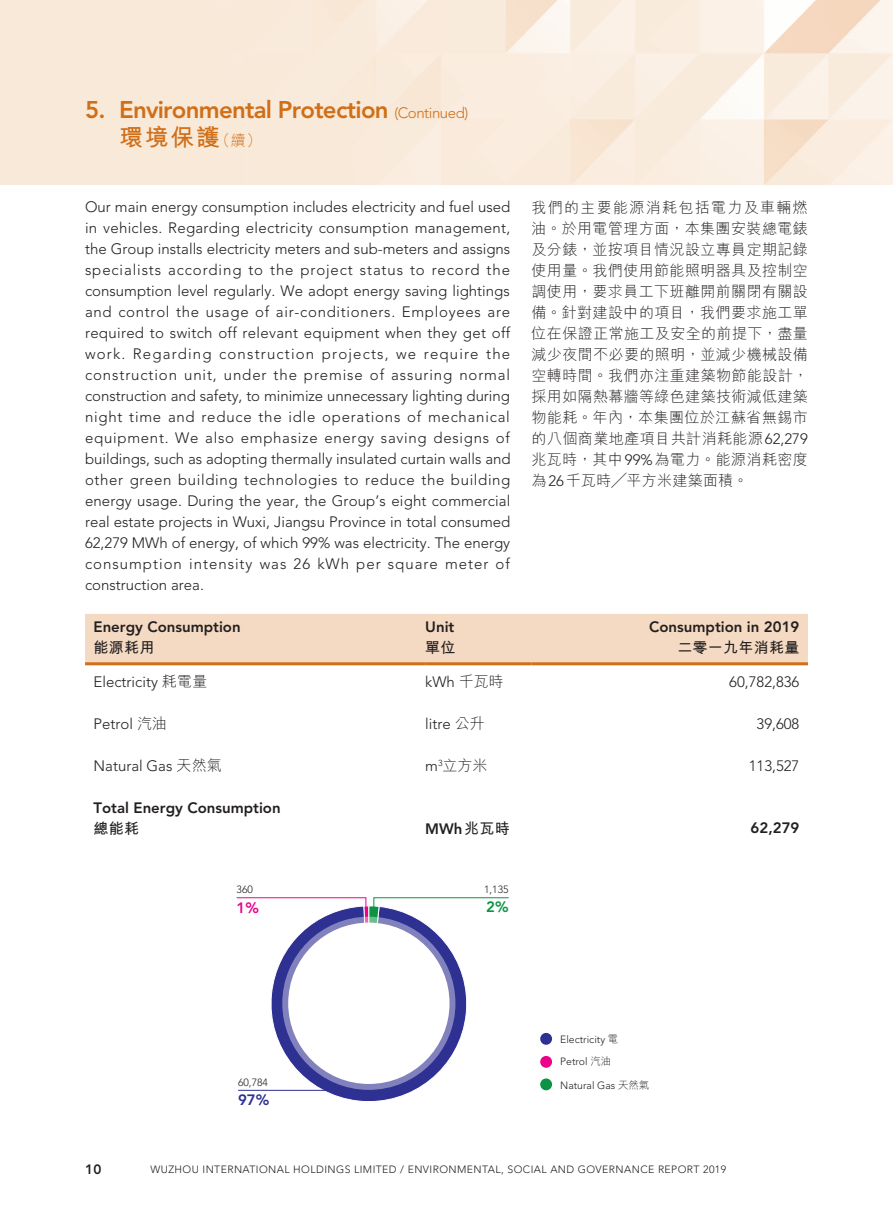
<style>
.page{position:relative;width:893px;height:1212px;background:#fff}
.page>*{position:absolute;margin:0;border:0;box-sizing:border-box;transform-origin:0 0}
.t1{font:800 24px "Avenir LT Std";letter-spacing:-.03em;color:#d06f18}
.t2{font:700 24px "M Hei HK";color:#d06f18}
._00_txt_E{font:300 15px/21px "Avenir LT Std";color:#231f20;text-align:justify}
._000_txt_C{font:300 15px/21px "M Hei HK";letter-spacing:.03em;color:#231f20;text-align:justify}
._50_Table_txt{font:800 15px "Avenir LT Std";color:#231f20}
._50_Table_txt-2{font:300 15px "Avenir LT Std";color:#231f20}
._50_Table_txt-3{font:700 15px "M Hei HK";letter-spacing:.02em;color:#231f20}
._000_txt_C-2{font:800 15px "Avenir LT Std";color:#231f20}
._00_txt_E-2{font:300 15px "M Hei HK";color:#231f20}
.t3{font:800 15px "Avenir LT Std";color:#2e3092}
.t4{font:800 15px "Avenir LT Std";color:#ed028c}
.t5{font:800 15px "Avenir LT Std";color:#0d9344}
.t6{font:800 13.5px "Avenir LT Std";color:#231f20}
.t7{font:300 10.5px "Avenir LT Std";letter-spacing:.04em;color:#231f20}
.t8{font:300 10.5px/22.5px "Avenir LT Std";color:#231f20}
.s1{font-weight:300;font-size:15px}
.s2{font-family:"Avenir LT Std"}
.s3{font-family:"M Hei HK"}
.s4{font-family:"M Hei HK";font-weight:700}
</style>
<div class="page">
<div style="left:85px;top:614px;width:723px;height:48px;background:#f5dac3"></div>
<hr style="left:85px;top:662px;width:340px;height:3px;background:#d06f18">
<hr style="left:425px;top:662px;width:106px;height:3px;background:#d06f18">
<hr style="left:531px;top:662px;width:277px;height:3px;background:#d06f18">
<div style="left:540px;top:1033px;width:12px;height:12px;background:#2e3092;border-radius:50%"></div>
<div style="left:540px;top:1056px;width:12px;height:12px;background:#ed028c;border-radius:50%"></div>
<div style="left:540px;top:1078px;width:12px;height:12px;background:#0d9344;border-radius:50%"></div>
<svg style="left:237px;top:897px;width:272px;height:205px"></svg>
<p class="t1" style="left:85px;top:95px;width:385px">5. Environmental Protection <span class="s1">(Continued)</span></p>
<p class="t2" style="left:119px;top:120px;width:144px">環境保護<span class="s1">（續）</span></p>
<p class="_00_txt_E" style="left:85px;top:197px;width:427px">Our main energy consumption includes electricity and fuel used in vehicles. Regarding electricity consumption management, the Group installs electricity meters and sub-meters and assigns specialists according to the project status to record the consumption level regularly. We adopt energy saving lightings and control the usage of air-conditioners. Employees are required to switch off relevant equipment when they get off work. Regarding construction projects, we require the construction unit, under the premise of assuring normal construction and safety, to minimize unnecessary lighting during night time and reduce the idle operations of mechanical equipment. We also emphasize energy saving designs of buildings, such as adopting thermally insulated curtain walls and other green building technologies to reduce the building energy usage. During the year, the Group’s eight commercial real estate projects in Wuxi, Jiangsu Province in total consumed 62,279 MWh of energy, of which 99% was electricity. The energy consumption intensity was 26 kWh per square meter of construction area.</p>
<p class="_50_Table_txt" style="left:94px;top:618px;width:149px">Energy Consumption</p>
<p class="_50_Table_txt-3" style="left:94px;top:637px;width:62px">能源耗用</p>
<p class="_50_Table_txt" style="left:425px;top:618px;width:31px">Unit</p>
<p class="_50_Table_txt-3" style="left:425px;top:637px;width:32px">單位</p>
<p class="_000_txt_C" style="left:531px;top:197px;width:278px">我們的主要能源消耗包括電力及車輛燃油。於用電管理方面，本集團安裝總電錶及分錶，並按項目情況設立專員定期記錄使用量。我們使用節能照明器具及控制空調使用，要求員工下班離開前關閉有關設備。針對建設中的項目，我們要求施工單位在保證正常施工及安全的前提下，盡量減少夜間不必要的照明，並減少機械設備空轉時間。我們亦注重建築物節能設計，採用如隔熱幕牆等綠色建築技術減低建築物能耗。年內，本集團位於江蘇省無錫市的八個商業地產項目共計消耗能源<span class="s2">62,279</span>兆瓦時，其中<span class="s2">99%</span>為電力。能源消耗密度為<span class="s2">26</span>千瓦時╱平方米建築面積。</p>
<p class="_50_Table_txt" style="left:649px;top:618px;width:152px">Consumption in 2019</p>
<p class="_50_Table_txt-3" style="left:677px;top:637px;width:124px">二零一九年消耗量</p>
<p class="_50_Table_txt-2" style="left:94px;top:673px;width:115px">Electricity <span class="s3">耗電量</span></p>
<p class="_00_txt_E" style="left:425px;top:672px;width:80px">kWh <span class="s3">千瓦時</span></p>
<p class="_00_txt_E" style="left:729px;top:671px;width:72px">60,782,836</p>
<p class="_50_Table_txt-2" style="left:94px;top:715px;width:75px">Petrol <span class="s3">汽油</span></p>
<p class="_00_txt_E" style="left:425px;top:714px;width:61px">litre <span class="s3">公升</span></p>
<p class="_00_txt_E" style="left:756px;top:713px;width:44px">39,608</p>
<p class="_50_Table_txt-2" style="left:94px;top:757px;width:130px">Natural Gas <span class="s3">天然氣</span></p>
<p class="_00_txt_E-2" style="left:425px;top:758px;width:64px"><span class="s2">m</span><sup>3</sup>立方米</p>
<p class="_00_txt_E" style="left:749px;top:755px;width:52px">113,527</p>
<p class="_50_Table_txt" style="left:94px;top:799px;width:189px">Total Energy Consumption</p>
<p class="_50_Table_txt-3" style="left:94px;top:817px;width:47px">總能耗</p>
<p class="_000_txt_C-2" style="left:425px;top:820px;width:86px">MWh<span class="s4">兆瓦時</span></p>
<p class="_50_Table_txt" style="left:751px;top:819px;width:50px">62,279</p>
<p class="t7" style="left:237px;top:883px;width:18px">360</p>
<p class="t7" style="left:484px;top:883px;width:26px">1,135</p>
<p class="t5" style="left:486px;top:898px;width:24px">2%</p>
<p class="t4" style="left:237px;top:899px;width:24px">1%</p>
<p class="t8" style="left:560px;top:1028px;width:60px">Electricity <span class="s3">電<br></span>Petrol <span class="s3">汽油</span></p>
<p class="t7" style="left:238px;top:1076px;width:31px">60,784</p>
<p class="t8" style="left:560px;top:1074px;width:91px">Natural Gas <span class="s3">天然氣</span></p>
<p class="t3" style="left:238px;top:1091px;width:33px">97%</p>
<p class="t6" style="left:85px;top:1161px;width:18px">10</p>
<p class="t7" style="left:150px;top:1163px;width:577px">WUZHOU INTERNATIONAL HOLDINGS LIMITED / ENVIRONMENTAL, SOCIAL AND GOVERNANCE REPORT 2019</p>
</div>
